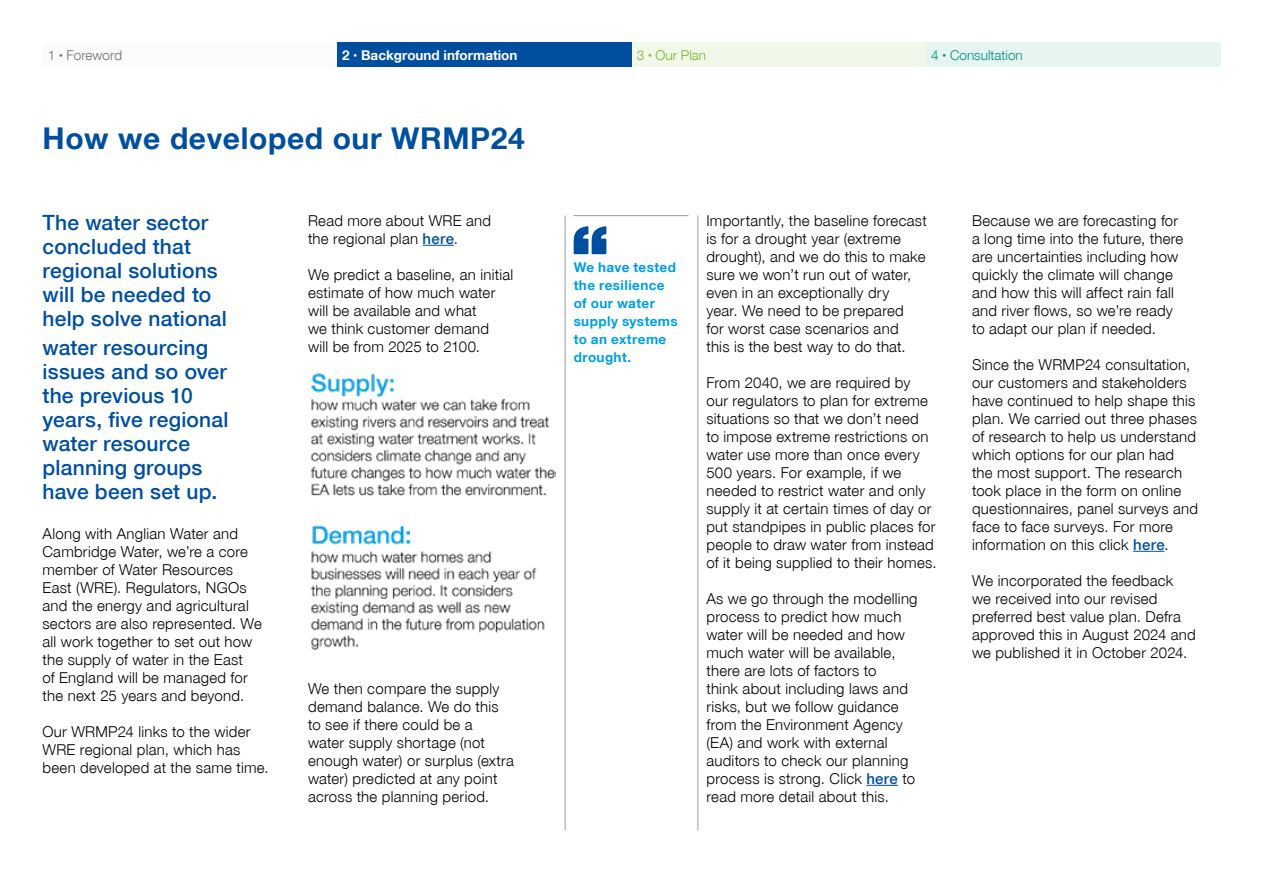
<style>
.page{position:relative;width:1263px;height:893px;background:#fff}
.page>*{position:absolute;margin:0;border:0;box-sizing:border-box;transform-origin:0 0}
.t1{font:30px "Helvetica Neue Bold WHAM";letter-spacing:.02em;color:#004f9f}
.t2{font:21px/24px "Helvetica Neue Medium WHAM";letter-spacing:.01em;color:#004f9f}
.t3{font:15px/18px "Helvetica Neue Light WHAM";letter-spacing:.015em;color:#000}
.t4{font:13.5px/18px "Helvetica Neue Bold WHAM";letter-spacing:.03em;color:#009fe3}
.t5{font:13.5px "Helvetica Neue Bold WHAM";color:#fff}
.t6{font:13.5px "Helvetica Neue Light WHAM";color:#00907e}
.t7{font:13.5px "Helvetica Neue Light WHAM";color:#706f6f}
.t8{font:13.5px "Helvetica Neue Light WHAM";color:#76b82a}
.s1{font-size:7.5px}
.s2{font-family:"Helvetica Neue Ultra Light WHAM";font-size:7.5px}
.s3{font-family:"Helvetica Neue Medium WHAM";color:#004f9f}
</style>
<div class="page">
<div style="left:43px;top:43px;width:294px;height:24px;background:#fbfbfb"></div>
<div style="left:631px;top:43px;width:295px;height:24px;background:#f1f8ea"></div>
<div style="left:926px;top:43px;width:294px;height:24px;background:#e6f4f2"></div>
<div style="left:337px;top:43px;width:294px;height:24px;background:#004f9f"></div>
<hr style="left:866px;top:785px;width:32px;height:1px;background:#004f9f">
<hr style="left:423px;top:245px;width:31px;height:1px;background:#004f9f">
<hr style="left:1133px;top:551px;width:31px;height:1px;background:#004f9f">
<hr style="left:565px;top:215px;width:1px;height:616px;background:#9d9d9c">
<hr style="left:698px;top:215px;width:1px;height:616px;background:#9d9d9c">
<hr style="left:574px;top:215px;width:114px;height:1px;background:#9d9d9c">
<svg style="left:574px;top:226px;width:32px;height:28px"></svg>
<img style="left:310px;top:373px;width:245px;height:123px">
<img style="left:310px;top:525px;width:235px;height:125px">
<p class="t7" style="left:48px;top:47px;width:76px">1 <span class="s1">•</span> Foreword</p>
<p class="t5" style="left:342px;top:46px;width:177px">2 <span class="s1">•</span> Background information</p>
<p class="t8" style="left:637px;top:47px;width:71px">3 <span class="s2">•</span> Our Plan</p>
<p class="t6" style="left:931px;top:47px;width:93px">4 <span class="s2">•</span> Consultation</p>
<h1 class="t1" style="left:43px;top:120px;width:484px">How we developed our WRMP24</h1>
<h2 class="t2" style="left:43px;top:211px;width:186px">The water sector concluded that regional solutions will be needed to help solve national</h2>
<h2 class="t2" style="left:43px;top:335px;width:188px">water resourcing issues and so over the previous 10 years, five regional water resource planning groups have been set up.</h2>
<p class="t3" style="left:43px;top:524px;width:221px">Along with Anglian Water and<br>Cambridge Water, we’re a core member of Water Resources<br>East (WRE). Regulators, NGOs and the energy and agricultural sectors are also represented. We all work together to set out how the supply of water in the East<br>of England will be managed for the next 25 years and beyond.</p>
<p class="t3" style="left:43px;top:722px;width:228px">Our WRMP24 links to the wider<br>WRE regional plan, which has been developed at the same time.</p>
<p class="t3" style="left:308px;top:211px;width:185px">Read more about WRE and the regional plan <span class="s3">here</span>.</p>
<p class="t3" style="left:308px;top:265px;width:207px">We predict a baseline, an initial estimate of how much water will be available and what<br>we think customer demand<br>will be from 2025 to 2100.</p>
<p class="t3" style="left:308px;top:679px;width:207px">We then compare the supply demand balance. We do this to see if there could be a<br>water supply shortage (not enough water) or surplus (extra water) predicted at any point across the planning period.</p>
<p class="t4" style="left:574px;top:258px;width:106px">We have tested the resilience of our water supply systems to an extreme drought.</p>
<p class="t3" style="left:706px;top:211px;width:222px">Importantly, the baseline forecast is for a drought year (extreme drought), and we do this to make sure we won’t run out of water, even in an exceptionally dry<br>year. We need to be prepared<br>for worst case scenarios and<br>this is the best way to do that.</p>
<p class="t3" style="left:706px;top:373px;width:232px">From 2040, we are required by<br>our regulators to plan for extreme situations so that we don’t need<br>to impose extreme restrictions on water use more than once every<br>500 years. For example, if we needed to restrict water and only supply it at certain times of day or put standpipes in public places for people to draw water from instead of it being supplied to their homes.</p>
<p class="t3" style="left:706px;top:589px;width:213px">As we go through the modelling process to predict how much water will be needed and how much water will be available, there are lots of factors to<br>think about including laws and risks, but we follow guidance from the Environment Agency (EA) and work with external auditors to check our planning process is strong. Click <span class="s3">here</span> to read more detail about this.</p>
<p class="t3" style="left:972px;top:211px;width:213px">Because we are forecasting for a long time into the future, there are uncertainties including how quickly the climate will change and how this will affect rain fall and river flows, so we’re ready to adapt our plan if needed.</p>
<p class="t3" style="left:972px;top:355px;width:228px">Since the WRMP24 consultation, our customers and stakeholders have continued to help shape this plan. We carried out three phases of research to help us understand which options for our plan had the most support. The research took place in the form on online questionnaires, panel surveys and face to face surveys. For more information on this click <span class="s3">here</span>.</p>
<p class="t3" style="left:972px;top:571px;width:225px">We incorporated the feedback we received into our revised preferred best value plan. Defra approved this in August 2024 and we published it in October 2024.</p>
</div>
